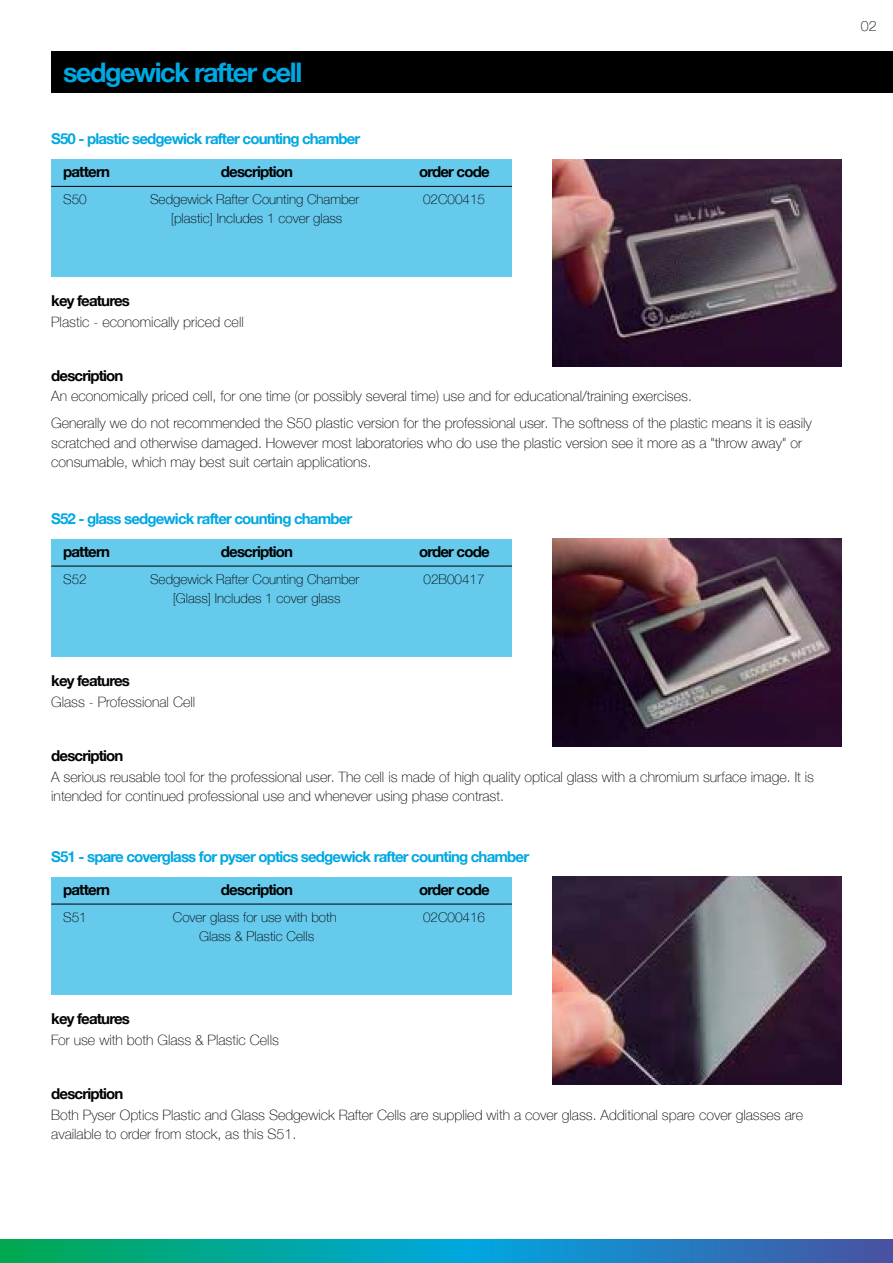
<style>
.page{position:relative;width:893px;height:1263px;background:#fff}
.page>*{position:absolute;margin:0;border:0;box-sizing:border-box;transform-origin:0 0}
.t1{font:700 27px "Helvetica Neue";letter-spacing:-.055em;color:#00a8e2}
.t2{font:700 15px "Helvetica Neue";letter-spacing:-.055em;color:#000}
.t3{font:700 15px "Helvetica Neue";letter-spacing:-.055em;color:#00a8e2}
.t4{font:100 14.25px/19.5px "Helvetica Neue";color:#000}
.t5{font:100 13.5px/19.5px "Helvetica Neue";color:#000;text-align:center}
</style>
<div class="page">
<img style="left:553px;top:159px;width:289px;height:208px">
<div style="left:51px;top:159px;width:461px;height:117px;background:#66caed"></div>
<hr style="left:51px;top:186px;width:461px;height:1px;background:#000">
<img style="left:553px;top:539px;width:289px;height:207px">
<div style="left:51px;top:539px;width:461px;height:117px;background:#66caed"></div>
<hr style="left:51px;top:566px;width:461px;height:1px;background:#000">
<svg style="left:0;top:1240px;width:893px;height:23px"></svg>
<div style="left:51px;top:51px;width:842px;height:42px;background:#000"></div>
<img style="left:553px;top:877px;width:289px;height:207px">
<div style="left:51px;top:877px;width:461px;height:117px;background:#66caed"></div>
<hr style="left:51px;top:904px;width:461px;height:1px;background:#000">
<h1 class="t1" style="left:63px;top:51px;width:241px">sedgewick rafter cell</h1>
<p class="t3" style="left:51px;top:127px;width:311px">S50 - plastic sedgewick rafter counting chamber</p>
<p class="t2" style="left:63px;top:160px;width:48px">pattern</p>
<p class="t2" style="left:221px;top:160px;width:74px">description</p>
<p class="t2" style="left:419px;top:160px;width:72px">order code</p>
<p class="t5" style="left:150px;top:189px;width:211px">Sedgewick Rafter Counting Chamber [plastic] Includes 1 cover glass</p>
<p class="t5" style="left:423px;top:189px;width:64px">02C00415</p>
<p class="t5" style="left:63px;top:189px;width:25px">S50</p>
<p class="t2" style="left:51px;top:289px;width:80px">key features</p>
<p class="t4" style="left:51px;top:311px;width:194px">Plastic - economically priced cell</p>
<p class="t2" style="left:51px;top:364px;width:74px">description</p>
<p class="t4" style="left:51px;top:382px;width:762px;line-height:27px">An economically priced cell, for one time (or possibly several time) use and for educational/training exercises.<br>Generally we do not recommended the S50 plastic version for the professional user. The softness of the plastic means it is easily</p>
<p class="t4" style="left:51px;top:432px;width:752px">scratched and otherwise damaged. However most laboratories who do use the plastic version see it more as a "throw away" or consumable, which may best suit certain applications.</p>
<p class="t3" style="left:51px;top:507px;width:303px">S52 - glass sedgewick rafter counting chamber</p>
<p class="t2" style="left:63px;top:540px;width:48px">pattern</p>
<p class="t2" style="left:221px;top:540px;width:74px">description</p>
<p class="t2" style="left:419px;top:540px;width:72px">order code</p>
<p class="t5" style="left:150px;top:568px;width:211px">Sedgewick Rafter Counting Chamber [Glass] Includes 1 cover glass</p>
<p class="t5" style="left:424px;top:568px;width:63px">02B00417</p>
<p class="t5" style="left:63px;top:568px;width:25px">S52</p>
<p class="t2" style="left:51px;top:669px;width:80px">key features</p>
<p class="t4" style="left:51px;top:691px;width:145px">Glass - Professional Cell</p>
<p class="t2" style="left:51px;top:744px;width:74px">description</p>
<p class="t4" style="left:51px;top:766px;width:764px">A serious reusable tool for the professional user. The cell is made of high quality optical glass with a chromium surface image. It is intended for continued professional use and whenever using phase contrast.</p>
<p class="t3" style="left:51px;top:845px;width:479px">S51 - spare coverglass for pyser optics sedgewick rafter counting chamber</p>
<p class="t2" style="left:63px;top:878px;width:48px">pattern</p>
<p class="t2" style="left:221px;top:878px;width:74px">description</p>
<p class="t2" style="left:419px;top:878px;width:72px">order code</p>
<p class="t5" style="left:173px;top:906px;width:165px">Cover glass for use with both<br>Glass &amp; Plastic Cells</p>
<p class="t5" style="left:423px;top:906px;width:64px">02C00416</p>
<p class="t5" style="left:63px;top:906px;width:25px">S51</p>
<p class="t2" style="left:51px;top:1007px;width:80px">key features</p>
<p class="t4" style="left:51px;top:1029px;width:229px">For use with both Glass &amp; Plastic Cells</p>
<p class="t2" style="left:51px;top:1082px;width:74px">description</p>
<p class="t4" style="left:51px;top:1104px;width:753px">Both Pyser Optics Plastic and Glass Sedgewick Rafter Cells are supplied with a cover glass. Additional spare cover glasses are available to order from stock, as this S51.</p>
<p class="t4" style="left:861px;top:16px;width:17px">02</p>
</div>
